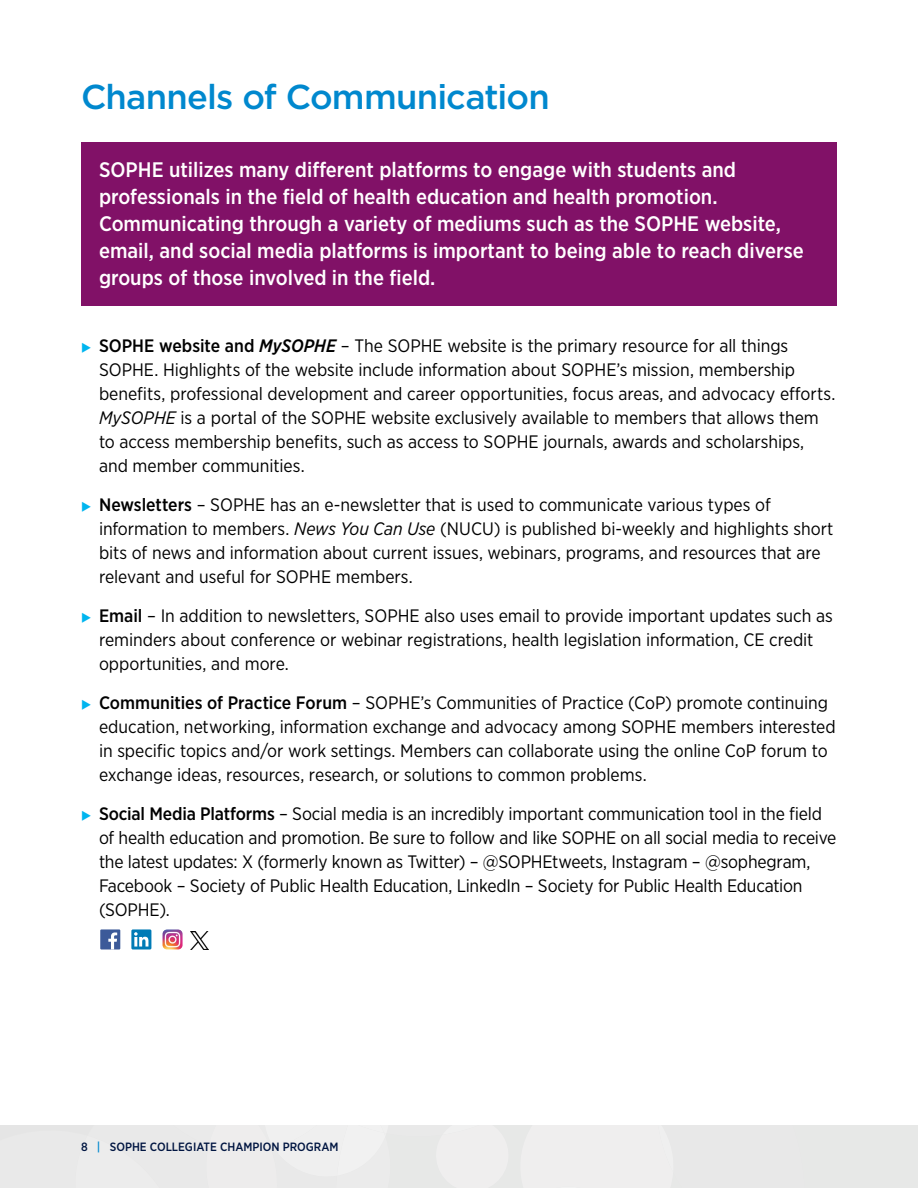
<style>
.page{position:relative;width:918px;height:1188px;background:#fff}
.page>*{position:absolute;margin:0;border:0;box-sizing:border-box;transform-origin:0 0}
.Headline{font:500 34.5px "Gotham";letter-spacing:-.025em;color:#0088ce}
.sophe_boxed_text_1{font:500 21px/27px "Gotham Narrow";color:#fff}
.BodyText2{font:18px/24px "Gotham Narrow";letter-spacing:-.005em;color:#000}
.t1{font:500 12px "Gotham Narrow";color:#001541}
.s1{color:#00b5ef}
.s2{font-weight:500}
.s3{font-weight:500;font-style:italic}
.s4{font-style:italic}
.s5{color:#0088ce}
</style>
<div class="page">
<div style="left:0;top:1125px;width:918px;height:63px;background:#e9e9e9"></div>
<div style="left:81px;top:142px;width:756px;height:164px;background:#811167"></div>
<div style="left:100px;top:929px;width:20px;height:21px;background:#3c5a99"></div>
<svg style="left:108px;top:932px;width:9px;height:18px"></svg>
<div style="left:131px;top:929px;width:20px;height:20px;background:#007bb6"></div>
<svg style="left:134px;top:932px;width:14px;height:15px"></svg>
<img style="left:163px;top:929px;width:20px;height:21px">
<img style="left:191px;top:931px;width:18px;height:19px">
<p class="Headline" style="left:81px;top:74px;width:470px">Channels of Communication</p>
<p class="sophe_boxed_text_1" style="left:99px;top:156px;width:706px">SOPHE utilizes many different platforms to engage with students and professionals in the field of health education and health promotion.<br>Communicating through a variety of mediums such as the SOPHE website, email, and social media platforms is important to being able to reach diverse groups of those involved in the field.</p>
<p class="BodyText2" style="left:99px;top:333px;width:736px;text-indent:-18px"><span class="s1">◆</span> <span class="s2">SOPHE website and</span> <span class="s3">MySOPHE</span> – The SOPHE website is the primary resource for all things SOPHE. Highlights of the website include information about SOPHE’s mission, membership benefits, professional development and career opportunities, focus areas, and advocacy efforts.<br><span class="s4">MySOPHE</span> is a portal of the SOPHE website exclusively available to members that allows them to access membership benefits, such as access to SOPHE journals, awards and scholarships, and member communities.</p>
<p class="BodyText2" style="left:99px;top:492px;width:736px;text-indent:-18px"><span class="s1">◆</span> <span class="s2">Newsletters</span> – SOPHE has an e-newsletter that is used to communicate various types of information to members. <span class="s4">News You Can Use</span> (NUCU) is published bi-weekly and highlights short bits of news and information about current issues, webinars, programs, and resources that are relevant and useful for SOPHE members.</p>
<p class="BodyText2" style="left:99px;top:603px;width:735px;text-indent:-18px"><span class="s1">◆</span> <span class="s2">Email</span> – In addition to newsletters, SOPHE also uses email to provide important updates such as reminders about conference or webinar registrations, health legislation information, CE credit opportunities, and more.</p>
<p class="BodyText2" style="left:99px;top:690px;width:738px;text-indent:-18px"><span class="s1">◆</span> <span class="s2">Communities of Practice Forum</span> – SOPHE’s Communities of Practice (CoP) promote continuing education, networking, information exchange and advocacy among SOPHE members interested in specific topics and/or work settings. Members can collaborate using the online CoP forum to exchange ideas, resources, research, or solutions to common problems.</p>
<p class="BodyText2" style="left:99px;top:801px;width:739px;text-indent:-18px"><span class="s1">◆</span> <span class="s2">Social Media Platforms</span> – Social media is an incredibly important communication tool in the field of health education and promotion. Be sure to follow and like SOPHE on all social media to receive the latest updates: X (formerly known as Twitter) – @SOPHEtweets, Instagram – @sophegram, Facebook – Society of Public Health Education, LinkedIn – Society for Public Health Education (SOPHE).</p>
<p class="t1" style="left:81px;top:1139px;width:259px">8 <span class="s5">|</span> SOPHE COLLEGIATE CHAMPION PROGRAM</p>
</div>
